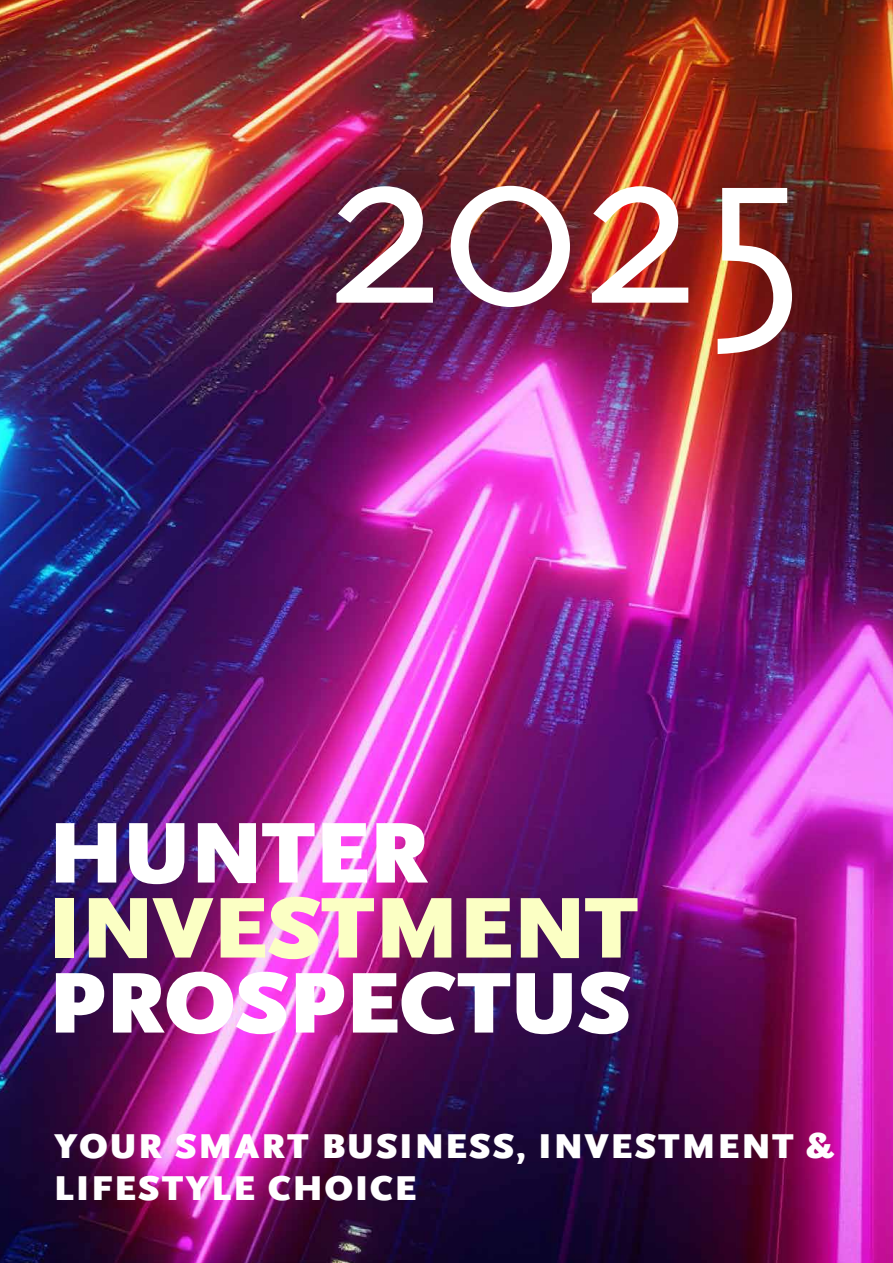
<style>
.page{position:relative;width:893px;height:1263px;background:#fff}
.page>*{position:absolute;margin:0;border:0;box-sizing:border-box;transform-origin:0 0}
.t1{font:240px "Scala Sans Pro";color:#fff}
.t2{font:900 90px/75px "Scala Sans Pro";color:#fbffc4}
.t3{font:900 90px "Scala Sans Pro";color:#fff}
.t4{font:900 36px/42px "Scala Sans Pro";letter-spacing:.06em;color:#fff}
.s1{color:#fff}
</style>
<div class="page">
<img style="left:0;top:0;width:893px;height:1263px">
<p class="t1" style="left:326px;top:87px;width:475px">2025</p>
<p class="t3" style="left:49px;top:801px;width:381px">HUNTER</p>
<p class="t2" style="left:49px;top:892px;width:591px">INVESTMENT<br><span class="s1">PROSPECTUS</span></p>
<p class="t4" style="left:54px;top:1125px;width:781px">YOUR SMART BUSINESS, INVESTMENT &amp;<br>LIFESTYLE CHOICE</p>
</div>
